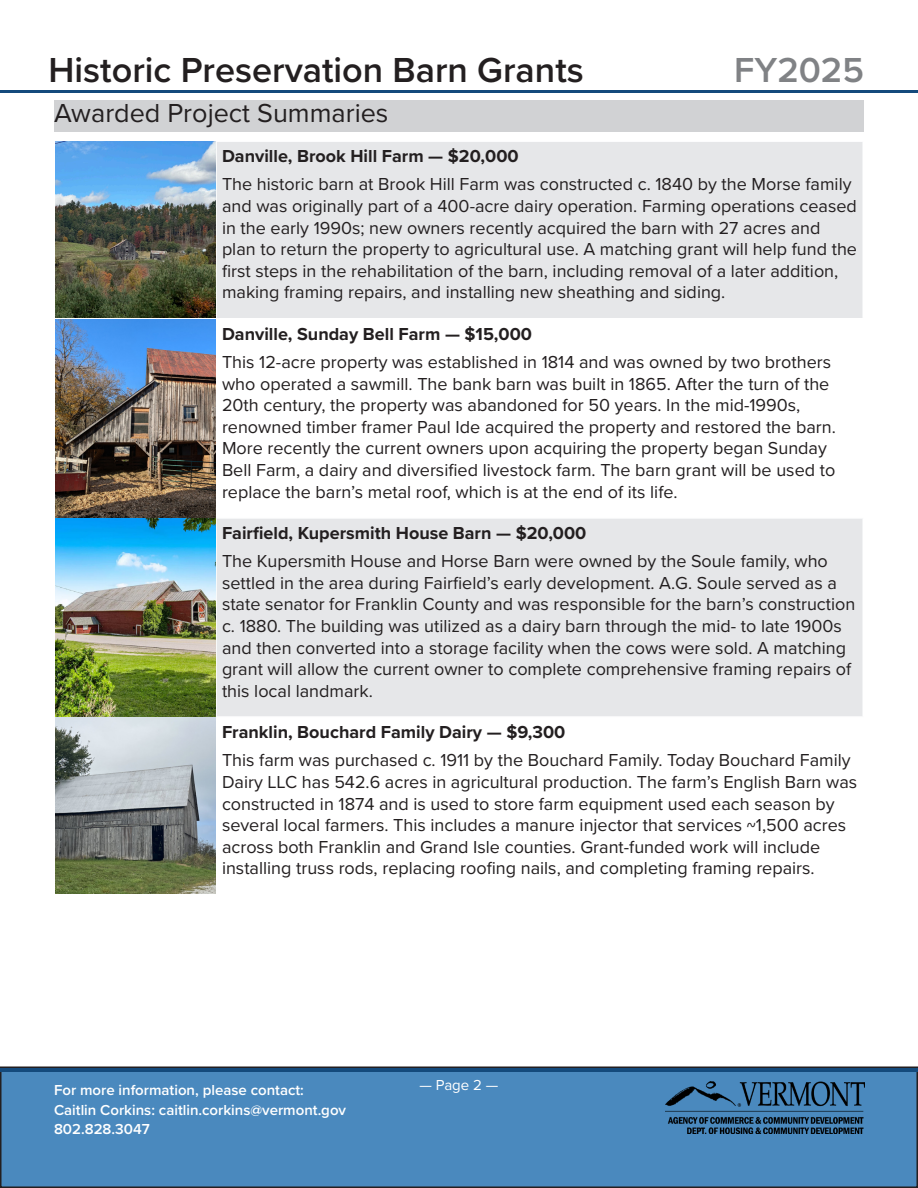
<style>
.page{position:relative;width:918px;height:1188px;background:#fff}
.page>*{position:absolute;margin:0;border:0;box-sizing:border-box;transform-origin:0 0}
.t1{font:600 36px "Proxima Nova";color:#231f20}
.t2{font:600 36px "Proxima Nova";color:#808285}
.t3{font:27px "Proxima Nova";color:#231f20}
.t4{font:18px/21.6px "Proxima Nova";color:#231f20}
.heading{font:700 18px "Proxima Nova";color:#231f20}
.t5{font:600 15px/19.5px "Proxima Nova";color:#fff}
.t6{font:15px "Proxima Nova";color:#fff}
</style>
<div class="page">
<div style="left:1px;top:1067px;width:916px;height:120px;background:#4a89be"></div>
<div style="left:0;top:1066px;width:918px;height:122px;border:2px solid #231f20"></div>
<hr style="left:0;top:1068px;width:918px;height:3px;background:#144a7c">
<hr style="left:0;top:90px;width:918px;height:3px;background:#144a7c">
<div style="left:54px;top:100px;width:810px;height:32px;background:#d1d2d4"></div>
<img style="left:665px;top:1082px;width:199px;height:52px">
<svg style="left:217px;top:142px;width:645px;height:574px;fill:#e6e7e9"></svg>
<hr style="left:216px;top:318px;width:648px;height:1px;background:#fff">
<hr style="left:216px;top:517px;width:648px;height:2px;background:#fff">
<img style="left:56px;top:142px;width:159px;height:375px">
<img style="left:56px;top:519px;width:159px;height:197px">
<img style="left:56px;top:718px;width:159px;height:176px">
<h1 class="t1" style="left:49px;top:44px;width:537px">Historic Preservation Barn Grants</h1>
<h1 class="t2" style="left:734px;top:44px;width:131px">FY2025</h1>
<h2 class="t3" style="left:54px;top:93px;width:336px">Awarded Project Summaries</h2>
<p class="heading" style="left:222px;top:143px;width:298px">Danville, Brook Hill Farm — $20,000</p>
<p class="t4" style="left:222px;top:173px;width:637px">The historic barn at Brook Hill Farm was constructed c. 1840 by the Morse family and was originally part of a 400-acre dairy operation. Farming operations ceased in the early 1990s; new owners recently acquired the barn with 27 acres and plan to return the property to agricultural use. A matching grant will help fund the first steps in the rehabilitation of the barn, including removal of a later addition, making framing repairs, and installing new sheathing and siding.</p>
<p class="heading" style="left:222px;top:320px;width:312px">Danville, Sunday Bell Farm — $15,000</p>
<p class="t4" style="left:222px;top:350px;width:615px">This 12-acre property was established in 1814 and was owned by two brothers who operated a sawmill. The bank barn was built in 1865. After the turn of the 20th century, the property was abandoned for 50 years. In the mid-1990s, renowned timber framer Paul Ide acquired the property and restored the barn.<br>More recently the current owners upon acquiring the property began Sunday Bell Farm, a dairy and diversified livestock farm. The barn grant will be used to replace the barn’s metal roof, which is at the end of its life.</p>
<p class="heading" style="left:222px;top:519px;width:366px">Fairfield, Kupersmith House Barn — $20,000</p>
<p class="t4" style="left:222px;top:550px;width:635px">The Kupersmith House and Horse Barn were owned by the Soule family, who settled in the area during Fairfield’s early development. A.G. Soule served as a state senator for Franklin County and was responsible for the barn’s construction c. 1880. The building was utilized as a dairy barn through the mid- to late 1900s and then converted into a storage facility when the cows were sold. A matching grant will allow the current owner to complete comprehensive framing repairs of this local landmark.</p>
<p class="heading" style="left:222px;top:719px;width:345px">Franklin, Bouchard Family Dairy — $9,300</p>
<p class="t4" style="left:222px;top:749px;width:637px">This farm was purchased c. 1911 by the Bouchard Family. Today Bouchard Family Dairy LLC has 542.6 acres in agricultural production. The farm’s English Barn was constructed in 1874 and is used to store farm equipment used each season by several local farmers. This includes a manure injector that services ~1,500 acres across both Franklin and Grand Isle counties. Grant-funded work will include installing truss rods, replacing roofing nails, and completing framing repairs.</p>
<p class="t5" style="left:54px;top:1080px;width:294px">For more information, please contact:<br>Caitlin Corkins: caitlin.corkins@vermont.gov<br>802.828.3047</p>
<p class="t6" style="left:420px;top:1074px;width:80px">— Page 2 —</p>
</div>
